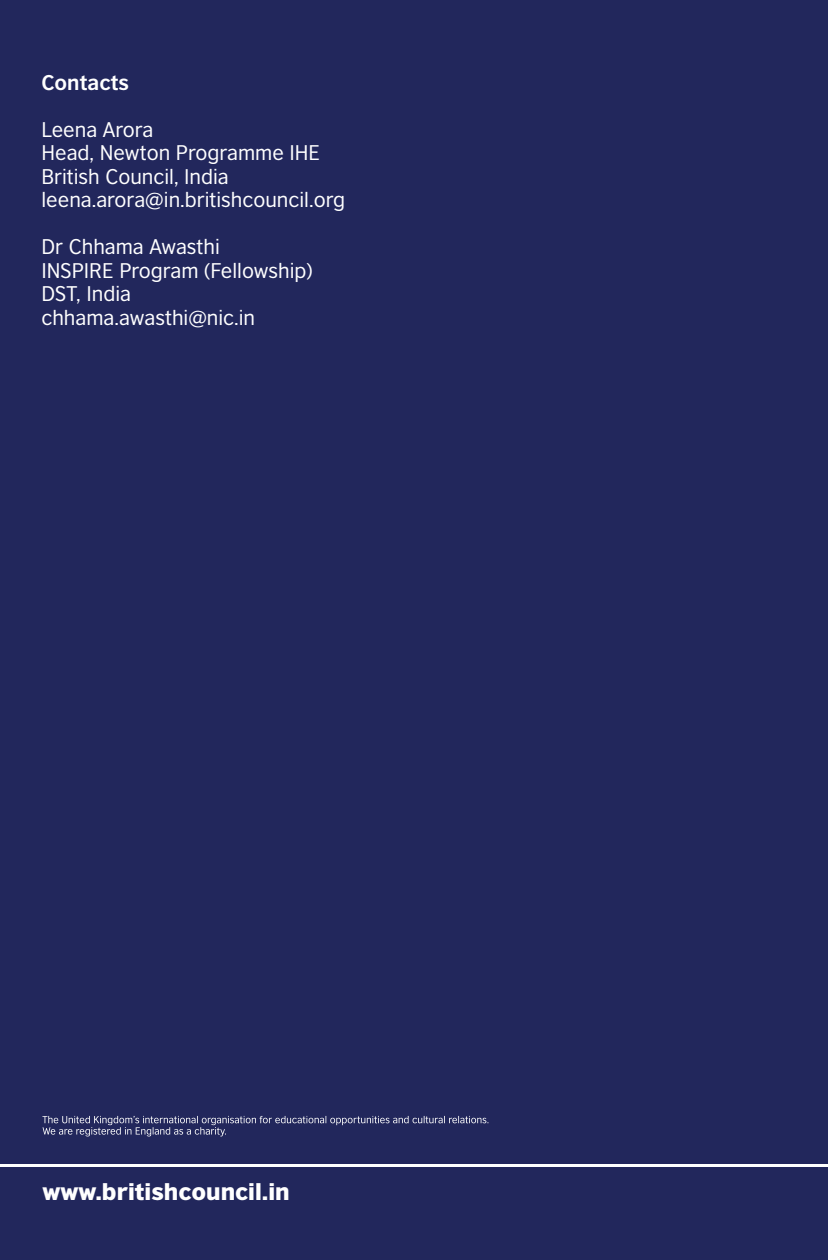
<style>
.page{position:relative;width:828px;height:1260px;background:#22275c}
.page>*{position:absolute;margin:0;border:0;box-sizing:border-box;transform-origin:0 0}
.t1{font:900 22.2px "British Council Sans";color:#fff}
.t2{font:20px/23.6px "British Council Sans";color:#fff}
.t3{font:700 20px "British Council Sans";color:#fff}
</style>
<div class="page">
<hr style="left:0;top:1164px;width:828px;height:3px;background:#fff">
<svg style="left:42px;top:1116px;width:446px;height:20px"></svg>
<p class="t3" style="left:41px;top:75px;width:89px">Contacts</p>
<p class="t2" style="left:41px;top:119px;width:305px">Leena Arora<br>Head, Newton Programme IHE<br>British Council, India leena.arora@in.britishcouncil.org</p>
<p class="t2" style="left:41px;top:237px;width:273px">Dr Chhama Awasthi<br>INSPIRE Program (Fellowship)<br>DST, India chhama.awasthi@nic.in</p>
<p class="t1" style="left:42px;top:1183px;width:249px">www.britishcouncil.in</p>
</div>
